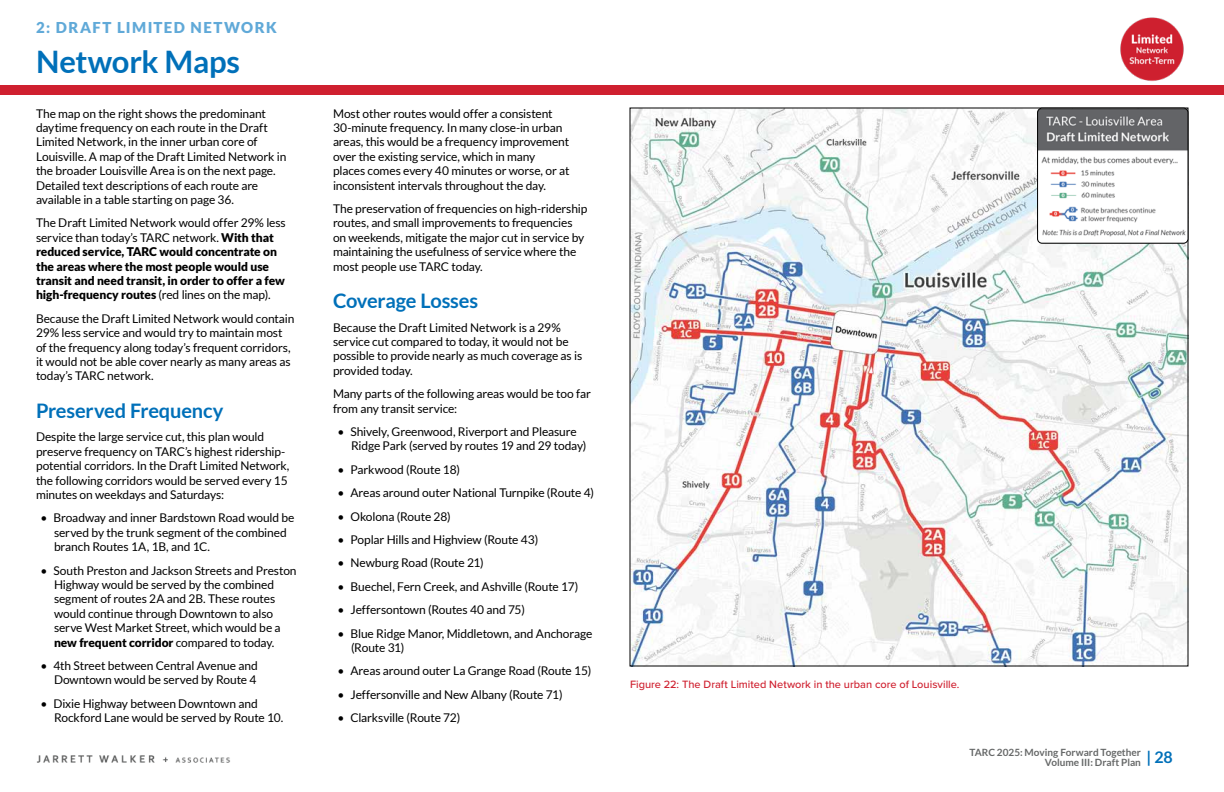
<style>
.page{position:relative;width:1224px;height:792px;background:#fff}
.page>*{position:absolute;margin:0;border:0;box-sizing:border-box;transform-origin:0 0}
.Heading_lvl_1{font:700 31px "Lato";letter-spacing:-.005em;color:#0070b9}
.Heading_lvl_2{font:700 20px "Lato";letter-spacing:-.01em;color:#0070b9}
.t1{font:900 15px "Lato";letter-spacing:.1em;color:#60a9d8}
.Body_text{font:12px/14.4px "Lato";letter-spacing:-.01em;color:#000}
.Bullet_lvl_1{font:12px/14.4px "Lato";letter-spacing:-.01em;color:#000}
.Body_text-2{font:900 12px/14.4px "Lato";letter-spacing:-.005em;color:#000}
.t2{font:500 11px "Proxima Nova";color:#cf202f}
.t3{font:700 10px/10px "Lato";letter-spacing:-.005em;color:#666868}
.s1{font-weight:900}
.s2{font-weight:400}
</style>
<div class="page">
<img style="left:37px;top:755px;width:193px;height:8px">
<div style="left:0;top:85px;width:1224px;height:10px;background:#cf202f"></div>
<img style="left:632px;top:110px;width:554px;height:554px">
<img style="left:1038px;top:108px;width:150px;height:135px">
<div style="left:1037px;top:108px;width:151px;height:135px;border:1px solid #000;border-radius:4px"></div>
<img style="left:1120px;top:17px;width:64px;height:64px">
<p class="t1" style="left:36px;top:19px;width:242px">2: Draft Limited Network</p>
<h1 class="Heading_lvl_1" style="left:36px;top:44px;width:206px">Network Maps</h1>
<p class="Body_text" style="left:36px;top:106px;width:252px">The map on the right shows the predominant daytime frequency on each route in the Draft Limited Network, in the inner urban core of Louisville. A map of the Draft Limited Network in the broader Louisville Area is on the next page.<br>Detailed text descriptions of each route are available in a table starting on page 36.</p>
<p class="Body_text" style="left:36px;top:216px;width:251px">The Draft Limited Network would offer 29% less service than today’s TARC network. <span class="s1">With that reduced service, TARC</span></p>
<p class="Body_text-2" style="left:36px;top:244px;width:250px;text-indent:124px">would concentrate on the areas where the most people would use transit and need transit, in order to offer a few high-frequency routes <span class="s2">(red lines on the map).</span></p>
<p class="Body_text" style="left:36px;top:311px;width:260px">Because the Draft Limited Network would contain 29% less service and would try to maintain most of the frequency along today’s frequent corridors, it would not be able cover nearly as many areas as today’s TARC network.</p>
<p class="Heading_lvl_2" style="left:36px;top:399px;width:189px">Preserved Frequency</p>
<p class="Body_text" style="left:36px;top:430px;width:255px">Despite the large service cut, this plan would preserve frequency on TARC’s highest ridership&shy;potential corridors. In the Draft Limited Network, the following corridors would be served every 15 minutes on weekdays and Saturdays:</p>
<p class="Bullet_lvl_1" style="left:54px;top:511px;width:242px;text-indent:-14px">• Broadway and inner Bardstown Road would be served by the trunk segment of the combined branch Routes 1A, 1B, and 1C.</p>
<p class="Bullet_lvl_1" style="left:54px;top:563px;width:244px;text-indent:-14px">• South Preston and Jackson Streets and Preston Highway would be served by the combined segment of routes 2A and 2B. These routes would continue through Downtown to also serve West Market Street, which would be a <span class="s1">new frequent corridor</span> compared to today.</p>
<p class="Bullet_lvl_1" style="left:40px;top:658px;width:219px;text-align:right">• 4th Street between Central Avenue and<br>Downtown would be served by Route 4</p>
<p class="Bullet_lvl_1" style="left:54px;top:696px;width:231px;text-indent:-14px">• Dixie Highway between Downtown and<br>Rockford Lane would be served by Route 10.</p>
<p class="Body_text" style="left:333px;top:106px;width:238px">Most other routes would offer a consistent 30-minute frequency. In many close-in urban areas, this would be a frequency improvement over the existing service, which in many places comes every 40 minutes or worse, or at inconsistent intervals throughout the day.</p>
<p class="Body_text" style="left:333px;top:201px;width:256px">The preservation of frequencies on high-ridership routes, and small improvements to frequencies on weekends, mitigate the major cut in service by maintaining the usefulness of service where the most people use TARC today.</p>
<p class="Heading_lvl_2" style="left:333px;top:289px;width:147px">Coverage Losses</p>
<p class="Body_text" style="left:333px;top:320px;width:251px">Because the Draft Limited Network is a 29% service cut compared to today, it would not be possible to provide nearly as much coverage as is provided today.</p>
<p class="Body_text" style="left:333px;top:387px;width:259px">Many parts of the following areas would be too far from any transit service:</p>
<p class="Bullet_lvl_1" style="left:351px;top:424px;width:237px;text-indent:-14px">• Shively, Greenwood, Riverport and Pleasure<br>Ridge Park (served by routes 19 and 29 today)</p>
<p class="Bullet_lvl_1" style="left:338px;top:462px;width:124px">• Parkwood (Route 18)</p>
<p class="Bullet_lvl_1" style="left:338px;top:486px;width:258px">• Areas around outer National Turnpike (Route 4)</p>
<p class="Bullet_lvl_1" style="left:338px;top:509px;width:115px">• Okolona (Route 28)</p>
<p class="Bullet_lvl_1" style="left:338px;top:532px;width:202px">• Poplar Hills and Highview (Route 43)</p>
<p class="Bullet_lvl_1" style="left:338px;top:556px;width:148px">• Newburg Road (Route 21)</p>
<p class="Bullet_lvl_1" style="left:338px;top:579px;width:242px">• Buechel, Fern Creek, and Ashville (Route 17)</p>
<p class="Bullet_lvl_1" style="left:338px;top:603px;width:189px">• Jeffersontown (Routes 40 and 75)</p>
<p class="Bullet_lvl_1" style="left:351px;top:626px;width:243px;text-indent:-14px">• Blue Ridge Manor, Middletown, and Anchorage (Route 31)</p>
<p class="Bullet_lvl_1" style="left:338px;top:664px;width:255px">• Areas around outer La Grange Road (Route 15)</p>
<p class="Bullet_lvl_1" style="left:338px;top:687px;width:227px">• Jeffersonville and New Albany (Route 71)</p>
<p class="Bullet_lvl_1" style="left:338px;top:711px;width:124px">• Clarksville (Route 72)</p>
<p class="t2" style="left:630px;top:676px;width:331px">Figure 22: The Draft Limited Network in the urban core of Louisville.</p>
<p class="t3" style="left:1045px;top:747px;width:129px;text-indent:-75px">TARC 2025: Moving Forward Together<br>Volume III: Draft Plan <sup>|</sup> <sup>28</sup></p>
</div>
